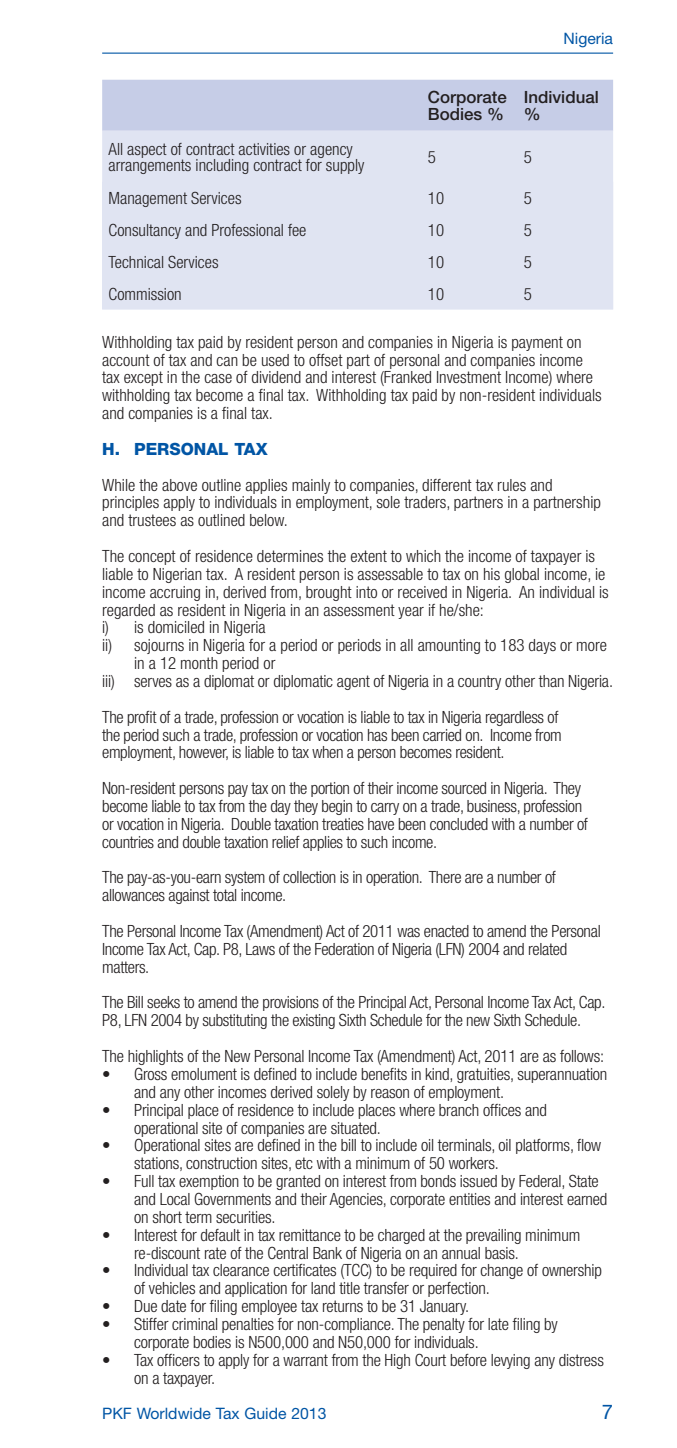
<style>
.page{position:relative;width:677px;height:1448px;background:#fff}
.page>*{position:absolute;margin:0;border:0;box-sizing:border-box;transform-origin:0 0}
.t1{font:20.25px "Helvetica Neue";color:#0155a5}
.BODY{font:300 condensed 16.88px/17.8px "Helvetica Neue";letter-spacing:-.01em;color:#231f20}
.TABLE__BODY___LEFT{font:300 condensed 16.88px/16.9px "Helvetica Neue";color:#231f20}
.TABLE__HEADER___LEFT{font:500 16.88px/16.9px "Helvetica Neue";color:#231f20}
.HEADERS__2{font:800 16.88px "Helvetica Neue";color:#0155a5}
.TOP_HEAD__RIGHT{font:15.75px "Helvetica Neue";color:#0155a5}
</style>
<div class="page">
<div style="left:102px;top:80px;width:510px;height:51px;background:#c6cde7"></div>
<div style="left:102px;top:131px;width:510px;height:51px;background:#e0e4f2"></div>
<div style="left:102px;top:182px;width:510px;height:127px;background:#e0e4f2"></div>
<hr style="left:102px;top:53px;width:510px;height:1px;background:#0155a5">
<p class="TOP_HEAD__RIGHT" style="left:563px;top:29px;width:51px">Nigeria</p>
<p class="TABLE__HEADER___LEFT" style="left:427px;top:89px;width:80px">Corporate<br>Bodies %</p>
<p class="TABLE__HEADER___LEFT" style="left:523px;top:89px;width:77px">Individual</p>
<p class="TABLE__HEADER___LEFT" style="left:523px;top:106px;width:18px">%</p>
<p class="TABLE__BODY___LEFT" style="left:108px;top:140px;width:257px">All aspect of contract activities or agency arrangements including contract for supply</p>
<p class="TABLE__BODY___LEFT" style="left:427px;top:148px;width:10px">5</p>
<p class="TABLE__BODY___LEFT" style="left:523px;top:148px;width:10px">5</p>
<p class="BODY" style="left:108px;top:189px;width:134px">Management Services</p>
<p class="BODY" style="left:427px;top:189px;width:18px">10</p>
<p class="BODY" style="left:523px;top:189px;width:10px">5</p>
<p class="BODY" style="left:108px;top:221px;width:199px">Consultancy and Professional fee</p>
<p class="BODY" style="left:427px;top:221px;width:18px">10</p>
<p class="BODY" style="left:523px;top:221px;width:10px">5</p>
<p class="BODY" style="left:108px;top:253px;width:111px">Technical Services</p>
<p class="BODY" style="left:427px;top:253px;width:18px">10</p>
<p class="BODY" style="left:523px;top:253px;width:10px">5</p>
<p class="BODY" style="left:108px;top:285px;width:75px">Commission</p>
<p class="BODY" style="left:427px;top:285px;width:18px">10</p>
<p class="BODY" style="left:523px;top:285px;width:10px">5</p>
<p class="BODY" style="left:102px;top:333px;width:500px">Withholding tax paid by resident person and companies in Nigeria is payment on account of tax and can be used to offset part of personal and companies income tax except in the case of dividend and interest (Franked Investment Income) where withholding tax become a final tax. Withholding tax paid by non-resident individuals and companies is a final tax.</p>
<p class="HEADERS__2" style="left:102px;top:439px;width:167px">H. PERSONAL TAX</p>
<p class="BODY" style="left:102px;top:475px;width:500px">While the above outline applies mainly to companies, different tax rules and principles apply to individuals in employment, sole traders, partners in a partnership and trustees as outlined below.</p>
<p class="BODY" style="left:102px;top:547px;width:507px">The concept of residence determines the extent to which the income of taxpayer is liable to Nigerian tax. A resident person is assessable to tax on his global income, ie income accruing in, derived from, brought into or received in Nigeria. An individual is regarded as resident in Nigeria in an assessment year if he/she:</p>
<p class="BODY" style="left:102px;top:618px;width:165px">i) is domiciled in Nigeria</p>
<p class="BODY" style="left:134px;top:636px;width:474px;text-indent:-32px">ii) sojourns in Nigeria for a period or periods in all amounting to 183 days or more in a 12 month period or</p>
<p class="BODY" style="left:102px;top:672px;width:512px">iii) serves as a diplomat or diplomatic agent of Nigeria in a country other than Nigeria.</p>
<p class="BODY" style="left:102px;top:708px;width:460px">The profit of a trade, profession or vocation is liable to tax in Nigeria regardless of the period such a trade, profession or vocation has been carried on. Income from employment, however, is liable to tax when a person becomes resident.</p>
<p class="BODY" style="left:102px;top:779px;width:487px">Non-resident persons pay tax on the portion of their income sourced in Nigeria. They become liable to tax from the day they begin to carry on a trade, business, profession or vocation in Nigeria. Double taxation treaties have been concluded with a number of countries and double taxation relief applies to such income.</p>
<p class="BODY" style="left:102px;top:868px;width:455px">The pay-as-you-earn system of collection is in operation. There are a number of allowances against total income.</p>
<p class="BODY" style="left:102px;top:922px;width:499px">The Personal Income Tax (Amendment) Act of 2011 was enacted to amend the Personal<br>Income Tax Act, Cap. P8, Laws of the Federation of Nigeria (LFN) 2004 and related matters.</p>
<p class="BODY" style="left:102px;top:993px;width:504px">The Bill seeks to amend the provisions of the Principal Act, Personal Income Tax Act, Cap.<br>P8, LFN 2004 by substituting the existing Sixth Schedule for the new Sixth Schedule.</p>
<p class="BODY" style="left:102px;top:1047px;width:503px">The highlights of the New Personal Income Tax (Amendment) Act, 2011 are as follows:</p>
<p class="BODY" style="left:134px;top:1065px;width:474px;text-indent:-32px">• Gross emolument is defined to include benefits in kind, gratuities, superannuation and any other incomes derived solely by reason of employment.</p>
<p class="BODY" style="left:134px;top:1101px;width:414px;text-indent:-32px">• Principal place of residence to include places where branch offices and operational site of companies are situated.</p>
<p class="BODY" style="left:134px;top:1136px;width:468px;text-indent:-32px">• Operational sites are defined in the bill to include oil terminals, oil platforms, flow stations, construction sites, etc with a minimum of 50 workers.</p>
<p class="BODY" style="left:134px;top:1172px;width:474px;text-indent:-32px">• Full tax exemption to be granted on interest from bonds issued by Federal, State and Local Governments and their Agencies, corporate entities and interest earned on short term securities.</p>
<p class="BODY" style="left:134px;top:1226px;width:447px;text-indent:-32px">• Interest for default in tax remittance to be charged at the prevailing minimum re-discount rate of the Central Bank of Nigeria on an annual basis.</p>
<p class="BODY" style="left:134px;top:1261px;width:469px;text-indent:-32px">• Individual tax clearance certificates (TCC) to be required for change of ownership of vehicles and application for land title transfer or perfection.</p>
<p class="BODY" style="left:102px;top:1297px;width:368px">• Due date for filing employee tax returns to be 31 January.</p>
<p class="BODY" style="left:134px;top:1315px;width:425px;text-indent:-32px">• Stiffer criminal penalties for non-compliance. The penalty for late filing by corporate bodies is N500,000 and N50,000 for individuals.</p>
<p class="BODY" style="left:134px;top:1351px;width:471px;text-indent:-32px">• Tax officers to apply for a warrant from the High Court before levying any distress on a taxpayer.</p>
<p class="TOP_HEAD__RIGHT" style="left:102px;top:1404px;width:226px">PKF Worldwide Tax Guide 2013</p>
<p class="t1" style="left:601px;top:1400px;width:13px">7</p>
</div>
